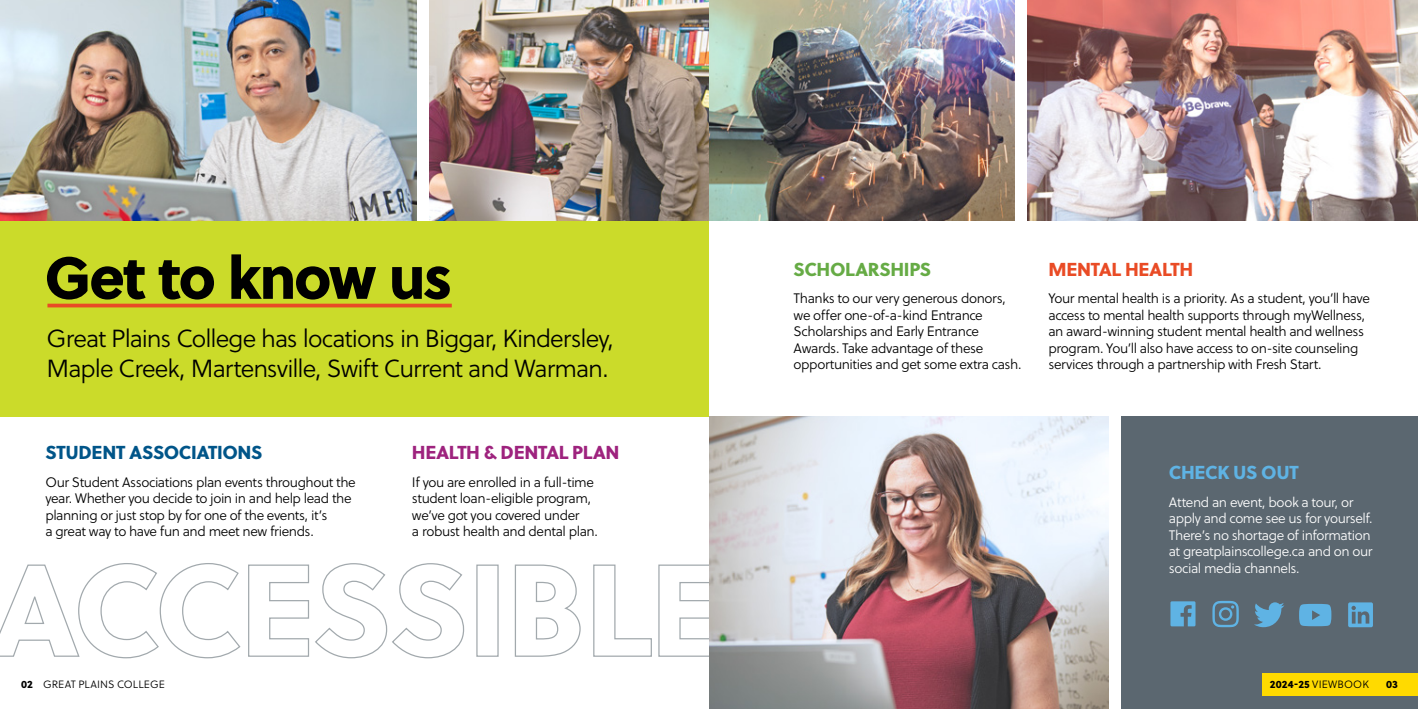
<style>
.page{position:relative;width:1418px;height:709px;background:#fff}
.page>*{position:absolute;margin:0;border:0;box-sizing:border-box;transform-origin:0 0}
.t1{font:59.25px "Soleil Xb";letter-spacing:-.035em;color:#000}
.t2{font:24.75px/29.6px "Soleil Lt";letter-spacing:-.04em;color:#000}
.t3{font:18.75px "Soleil Xb";letter-spacing:-.02em;color:#005589}
.t4{font:18.75px "Soleil Xb";letter-spacing:-.02em;color:#9e237e}
.t5{font:18.75px "Soleil Xb";letter-spacing:-.02em;color:#66ab45}
.t6{font:18.75px "Soleil Xb";letter-spacing:-.02em;color:#e94b25}
.t7{font:18.75px "Soleil Xb";letter-spacing:-.025em;color:#5fb3e4}
.t8{font:13.75px/16.5px "Soleil Lt";letter-spacing:-.03em;color:#000}
.t9{font:13.75px/16.5px "Soleil Lt";letter-spacing:-.03em;color:#fff}
.t10{font:10.62px "Soleil Lt";letter-spacing:.01em;color:#000}
.t11{font:10.62px "Soleil Xb";color:#000}
.s1{font-family:"Soleil Xb"}
</style>
<div class="page">
<svg style="left:0;top:563px;width:709px;height:96px"></svg>
<img style="left:0;top:0;width:416px;height:221px">
<img style="left:429px;top:0;width:291px;height:221px">
<div style="left:0;top:221px;width:709px;height:196px;background:#cbdb2a"></div>
<hr style="left:47px;top:304px;width:405px;height:3px;background:#e94b25">
<img style="left:709px;top:0;width:305px;height:220px">
<img style="left:1027px;top:0;width:391px;height:221px">
<img style="left:709px;top:417px;width:399px;height:292px">
<div style="left:1121px;top:417px;width:297px;height:292px;background:#5b6770"></div>
<svg style="left:1170px;top:601px;width:25px;height:25px"></svg>
<svg style="left:1212px;top:601px;width:26px;height:26px"></svg>
<svg style="left:1254px;top:602px;width:30px;height:25px"></svg>
<svg style="left:1299px;top:604px;width:32px;height:22px"></svg>
<svg style="left:1348px;top:602px;width:24px;height:25px"></svg>
<div style="left:1262px;top:673px;width:156px;height:22px;background:#ffda00"></div>
<h1 class="t1" style="left:44px;top:231px;width:409px">Get to know us</h1>
<h2 class="t2" style="left:46px;top:324px;width:569px">Great Plains College has locations in Biggar, Kindersley,<br>Maple Creek, Martensville, Swift Current and Warman.</h2>
<h3 class="t3" style="left:45px;top:437px;width:219px">STUDENT ASSOCIATIONS</h3>
<p class="t8" style="left:45px;top:473px;width:312px">Our Student Associations plan events throughout the year. Whether you decide to join in and help lead the planning or just stop by for one of the events, it’s<br>a great way to have fun and meet new friends.</p>
<p class="t10" style="left:21px;top:677px;width:145px"><span class="s1">02</span> GREAT PLAINS COLLEGE</p>
<h3 class="t4" style="left:412px;top:437px;width:209px">HEALTH &amp; DENTAL PLAN</h3>
<p class="t8" style="left:412px;top:473px;width:187px">If you are enrolled in a full-time student loan-eligible program, we’ve got you covered under<br>a robust health and dental plan.</p>
<h3 class="t5" style="left:793px;top:254px;width:139px">SCHOLARSHIPS</h3>
<p class="t8" style="left:793px;top:290px;width:229px">Thanks to our very generous donors, we offer one-of-a-kind Entrance Scholarships and Early Entrance Awards. Take advantage of these opportunities and get some extra cash.</p>
<h3 class="t6" style="left:1048px;top:254px;width:146px">MENTAL HEALTH</h3>
<p class="t8" style="left:1048px;top:290px;width:323px">Your mental health is a priority. As a student, you’ll have access to mental health supports through myWellness, an award-winning student mental health and wellness program. You’ll also have access to on-site counseling services through a partnership with Fresh Start.</p>
<h3 class="t7" style="left:1168px;top:457px;width:131px">CHECK US OUT</h3>
<p class="t9" style="left:1168px;top:493px;width:205px">Attend an event, book a tour, or apply and come see us for yourself.<br>There’s no shortage of information at greatplainscollege.ca and on our social media channels.</p>
<p class="t10" style="left:1269px;top:677px;width:100px"><span class="s1">2024-25</span> VIEWBOOK</p>
<p class="t11" style="left:1386px;top:676px;width:13px">03</p>
</div>
